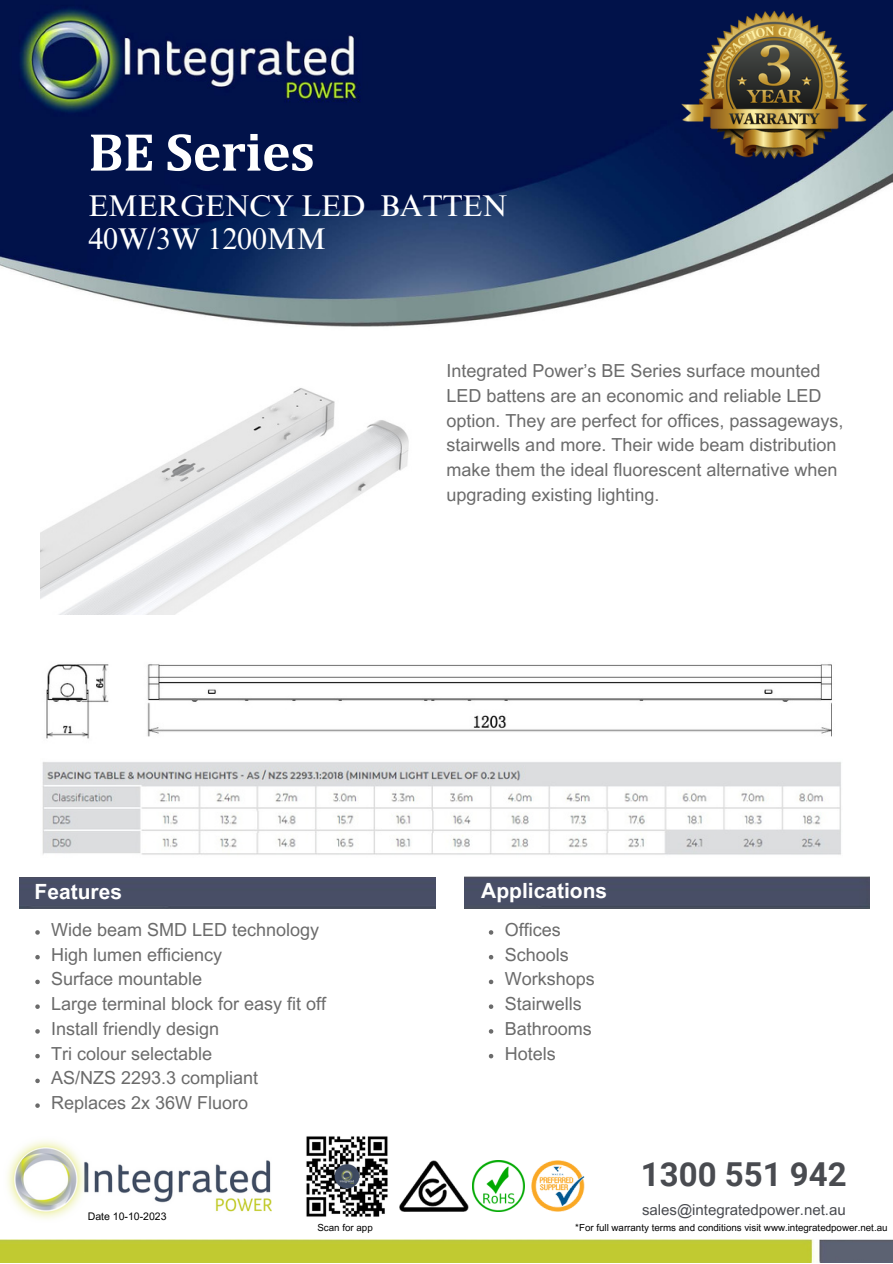
<style>
.page{position:relative;width:893px;height:1264px;background:#fff}
.page>*{position:absolute;margin:0;border:0;box-sizing:border-box;transform-origin:0 0}
.t1{font:700 54px "Cambria";letter-spacing:-.01em;color:#fff}
.t2{font:700 33px "Roboto";color:#494b50}
.t3{font:30px "Times NRMT Pro";letter-spacing:-.005em;color:#fff}
.t4{font:700 21px "Arial MT Pro";color:#fff}
.t5{font:18px/24.8px "Arial MT Pro";color:#6b6b6b}
.t6{font:15px "Arial MT Pro";color:#494b50}
.t7{font:10.5px "Arial MT Pro";color:#000}
.t8{font:9.75px "Arial MT Pro";color:#000}
</style>
<div class="page">
<img style="left:0;top:0;width:892px;height:327px">
<img style="left:0;top:0;width:402px;height:117px">
<img style="left:675px;top:3px;width:200px;height:162px">
<img style="left:7px;top:1140px;width:265px;height:79px">
<img style="left:0;top:1239px;width:892px;height:23px">
<img style="left:472px;top:1160px;width:52px;height:51px">
<img style="left:400px;top:1160px;width:68px;height:51px">
<img style="left:531px;top:1160px;width:53px;height:51px">
<img style="left:306px;top:1136px;width:82px;height:81px">
<div style="left:20px;top:877px;width:416px;height:31px;background:#484e66"></div>
<div style="left:464px;top:877px;width:405px;height:31px;background:#484e66"></div>
<img style="left:41px;top:388px;width:368px;height:226px">
<img style="left:46px;top:664px;width:786px;height:75px">
<img style="left:42px;top:762px;width:799px;height:93px">
<svg style="left:35px;top:930px;width:5px;height:4px"></svg>
<svg style="left:35px;top:955px;width:5px;height:4px"></svg>
<svg style="left:35px;top:979px;width:5px;height:5px"></svg>
<svg style="left:35px;top:1004px;width:5px;height:4px"></svg>
<svg style="left:35px;top:1029px;width:5px;height:4px"></svg>
<svg style="left:35px;top:1053px;width:5px;height:5px"></svg>
<svg style="left:35px;top:1078px;width:5px;height:5px"></svg>
<svg style="left:35px;top:1103px;width:5px;height:4px"></svg>
<svg style="left:489px;top:930px;width:4px;height:4px"></svg>
<svg style="left:489px;top:955px;width:4px;height:4px"></svg>
<svg style="left:489px;top:979px;width:4px;height:5px"></svg>
<svg style="left:489px;top:1004px;width:4px;height:4px"></svg>
<svg style="left:489px;top:1029px;width:4px;height:4px"></svg>
<svg style="left:489px;top:1054px;width:4px;height:4px"></svg>
<p class="t1" style="left:88px;top:119px;width:228px">BE Series</p>
<p class="t3" style="left:88px;top:194px;width:420px">EMERGENCY LED BATTEN</p>
<p class="t3" style="left:88px;top:227px;width:239px">40W/3W 1200MM</p>
<p class="t5" style="left:446px;top:361px;width:398px">Integrated Power’s BE Series surface mounted LED battens are an economic and reliable LED option. They are perfect for offices, passageways, stairwells and more. Their wide beam distribution make them the ideal fluorescent alternative when upgrading existing lighting.</p>
<p class="t4" style="left:35px;top:883px;width:89px">Features</p>
<p class="t4" style="left:481px;top:883px;width:127px">Applications</p>
<p class="t5" style="left:51px;top:919px;width:269px">Wide beam SMD LED technology</p>
<p class="t5" style="left:51px;top:944px;width:172px">High lumen efficiency</p>
<p class="t5" style="left:51px;top:968px;width:152px">Surface mountable</p>
<p class="t5" style="left:51px;top:993px;width:276px">Large terminal block for easy fit off</p>
<p class="t5" style="left:51px;top:1018px;width:169px">Install friendly design</p>
<p class="t5" style="left:51px;top:1043px;width:162px">Tri colour selectable</p>
<p class="t5" style="left:51px;top:1067px;width:208px">AS/NZS 2293.3 compliant</p>
<p class="t5" style="left:51px;top:1092px;width:198px">Replaces 2x 36W Fluoro</p>
<p class="t5" style="left:504px;top:919px;width:57px">Offices</p>
<p class="t5" style="left:504px;top:944px;width:65px">Schools</p>
<p class="t5" style="left:504px;top:968px;width:91px">Workshops</p>
<p class="t5" style="left:504px;top:993px;width:78px">Stairwells</p>
<p class="t5" style="left:504px;top:1018px;width:88px">Bathrooms</p>
<p class="t5" style="left:504px;top:1043px;width:52px">Hotels</p>
<p class="t7" style="left:88px;top:1212px;width:80px">Date 10-10-2023</p>
<p class="t2" style="left:641px;top:1155px;width:207px">1300 551 942</p>
<p class="t6" style="left:642px;top:1204px;width:205px">sales@integratedpower.net.au</p>
<p class="t8" style="left:317px;top:1224px;width:57px">Scan for app</p>
<p class="t8" style="left:575px;top:1224px;width:314px">*For full warranty terms and conditions visit www.integratedpower.net.au</p>
</div>
